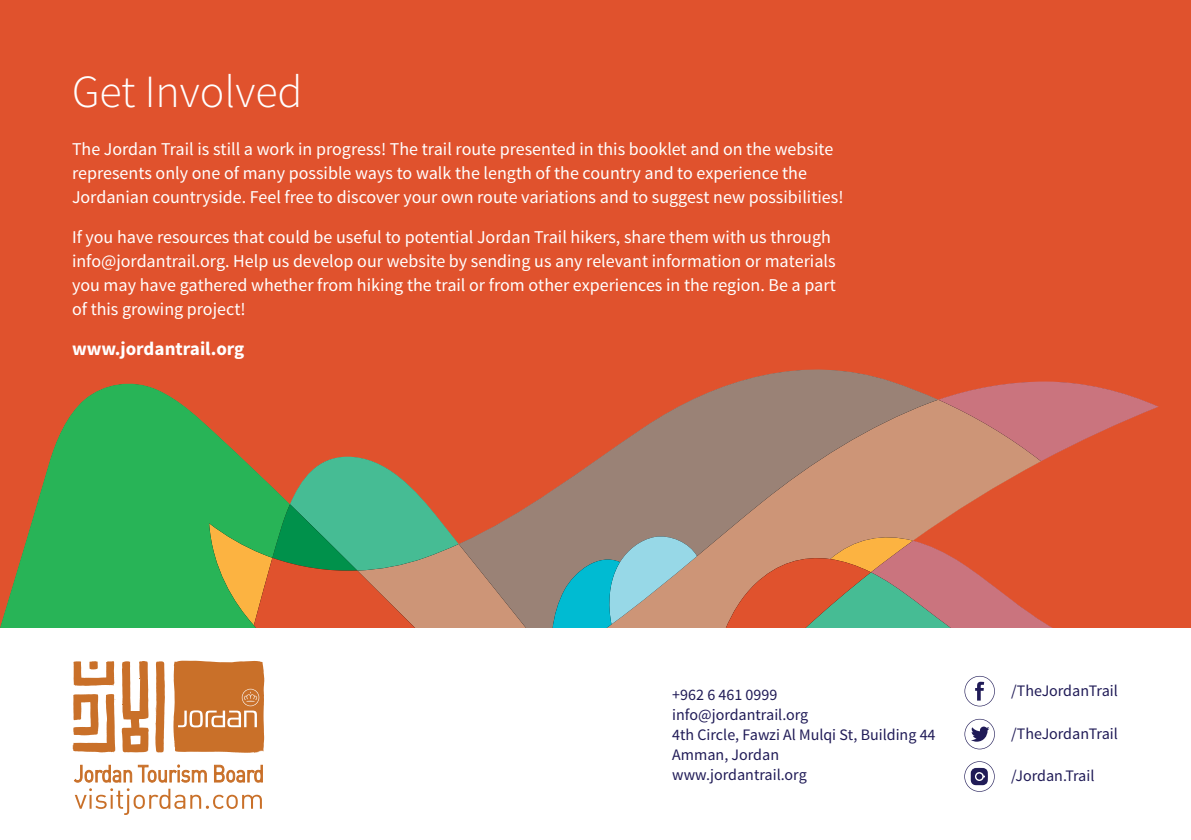
<style>
.page{position:relative;width:1191px;height:840px;background:#fff}
.page>*{position:absolute;margin:0;border:0;box-sizing:border-box;transform-origin:0 0}
.t1{font:300 46px "Source Sans Pro";color:#fff}
.t2{font:700 19px "Source Sans Pro";color:#fff}
.t3{font:18px/24px "Source Sans Pro";color:#fff}
.t4{font:16px/20px "Source Sans Pro";color:#201b57}
</style>
<div class="page">
<div style="left:0;top:0;width:1191px;height:627px;background:#e0522d"></div>
<svg style="left:964px;top:675px;width:30px;height:31px"></svg>
<svg style="left:964px;top:718px;width:30px;height:31px"></svg>
<svg style="left:964px;top:761px;width:30px;height:30px"></svg>
<svg style="left:938px;top:461px;width:103px;height:62px"></svg>
<svg style="left:527px;top:369px;width:411px;height:258px;fill:#9a8276"></svg>
<svg style="left:938px;top:381px;width:220px;height:80px"></svg>
<svg style="left:551px;top:534px;width:146px;height:93px;background:#81aaaa"></svg>
<svg style="left:0;top:383px;width:240px;height:244px;fill:#28b457"></svg>
<svg style="left:209px;top:456px;width:318px;height:171px"></svg>
<svg style="left:725px;top:532px;width:326px;height:95px"></svg>
<svg style="left:122px;top:661px;width:27px;height:91px"></svg>
<svg style="left:73px;top:661px;width:41px;height:24px"></svg>
<svg style="left:72px;top:694px;width:43px;height:58px"></svg>
<svg style="left:155px;top:661px;width:10px;height:91px"></svg>
<svg style="left:173px;top:660px;width:91px;height:92px;background:#ce7e3e"></svg>
<svg style="left:74px;top:764px;width:189px;height:50px"></svg>
<h1 class="t1" style="left:72px;top:63px;width:232px">Get Involved</h1>
<p class="t3" style="left:72px;top:137px;width:773px">The Jordan Trail is still a work in progress! The trail route presented in this booklet and on the website represents only one of many possible ways to walk the length of the country and to experience the<br>Jordanian countryside. Feel free to discover your own route variations and to suggest new possibilities!</p>
<p class="t3" style="left:72px;top:225px;width:765px">If you have resources that could be useful to potential Jordan Trail hikers, share them with us through info@jordantrail.org. Help us develop our website by sending us any relevant information or materials you may have gathered whether from hiking the trail or from other experiences in the region. Be a part of this growing project!</p>
<p class="t2" style="left:72px;top:336px;width:174px">www.jordantrail.org</p>
<p class="t4" style="left:672px;top:684px;width:265px">+962 6 461 0999<br>info@jordantrail.org<br>4th Circle, Fawzi Al Mulqi St, Building 44<br>Amman, Jordan<br>www.jordantrail.org</p>
<p class="t4" style="left:1011px;top:680px;width:108px">/TheJordanTrail</p>
<p class="t4" style="left:1011px;top:723px;width:108px">/TheJordanTrail</p>
<p class="t4" style="left:1011px;top:765px;width:85px">/Jordan.Trail</p>
</div>
